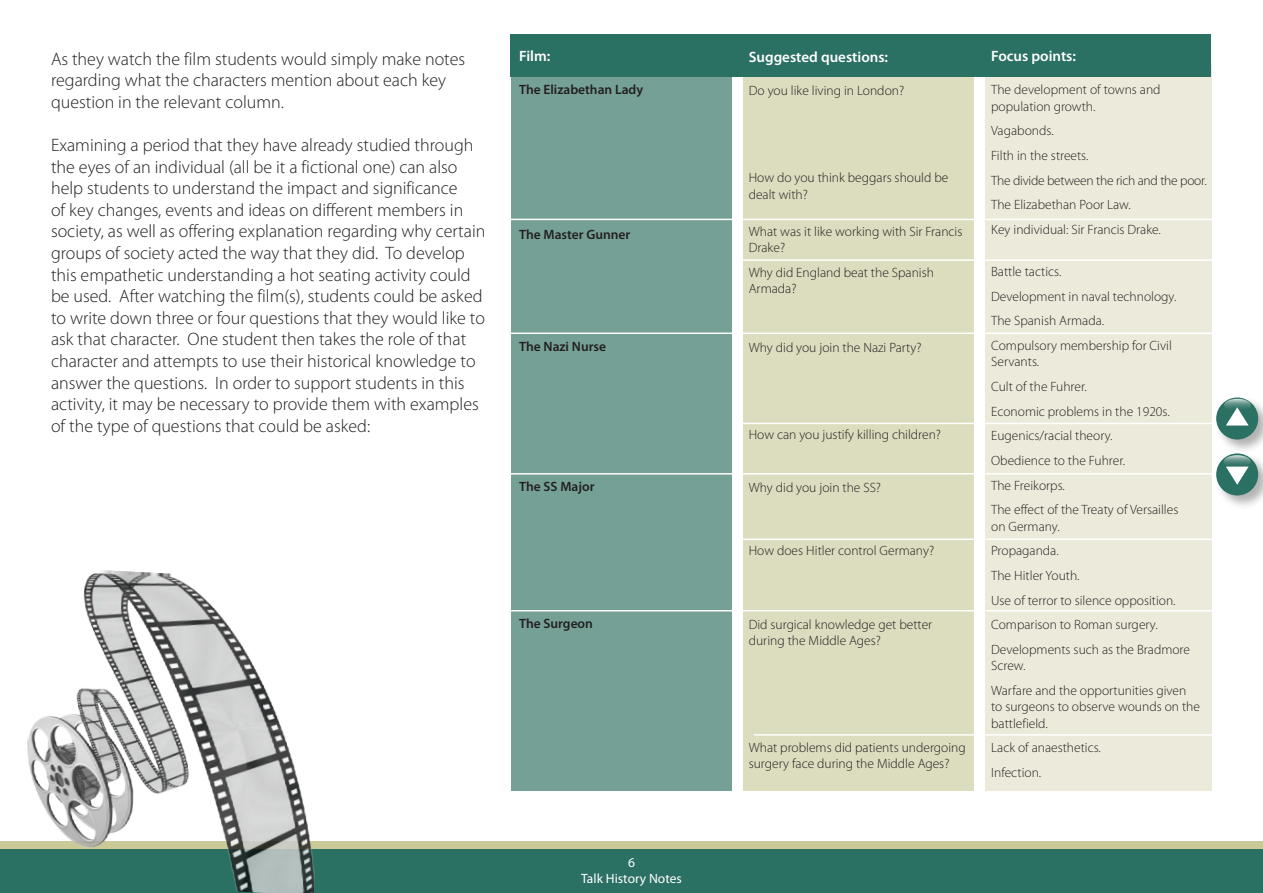
<style>
.page{position:relative;width:1263px;height:893px;background:#fff}
.page>*{position:absolute;margin:0;border:0;box-sizing:border-box;transform-origin:0 0}
.t1{font:300 18px/21.6px "Myriad Pro";color:#231f20}
.t2{font:600 15px "Myriad Pro";color:#fff}
.t3{font:300 13.5px/24.8px "Myriad Pro";color:#231f20}
.t4{font:600 13.5px "Myriad Pro";color:#231f20}
.t5{font:13.5px/16.2px "Myriad Pro";color:#fff;text-align:center}
</style>
<div class="page">
<div style="left:1214px;top:395px;width:49px;height:58px;background:#231f20;opacity:.35"></div>
<div style="left:1216px;top:397px;width:42px;height:42px;background:#2a7063;border-radius:50%"></div>
<div style="left:1214px;top:451px;width:49px;height:58px;background:#231f20;opacity:.34"></div>
<div style="left:1216px;top:453px;width:42px;height:42px;background:#2a7063;border-radius:50%"></div>
<svg style="left:1223px;top:455px;width:28px;height:13px"></svg>
<svg style="left:1226px;top:467px;width:22px;height:18px"></svg>
<svg style="left:1224px;top:399px;width:27px;height:13px"></svg>
<svg style="left:1226px;top:407px;width:22px;height:18px"></svg>
<div style="left:985px;top:65px;width:226px;height:726px;background:#ecebdb"></div>
<div style="left:743px;top:72px;width:231px;height:719px;background:#dcdcbe"></div>
<div style="left:511px;top:69px;width:220px;height:722px;background:#75a096"></div>
<div style="left:511px;top:34px;width:700px;height:43px;background:#2a7063"></div>
<div style="left:0;top:841px;width:1263px;height:52px;background:#c9ca98"></div>
<div style="left:0;top:849px;width:1263px;height:44px;background:#2a7063"></div>
<img style="left:27px;top:570px;width:288px;height:323px">
<hr style="left:499px;top:219px;width:713px;height:1px;background:#fff">
<hr style="left:506px;top:473px;width:706px;height:2px;background:#fff">
<hr style="left:504px;top:610px;width:712px;height:1px;background:#fff">
<hr style="left:739px;top:259px;width:524px;height:2px;background:#fff">
<hr style="left:738px;top:423px;width:474px;height:1px;background:#fff">
<hr style="left:741px;top:539px;width:522px;height:1px;background:#fff">
<hr style="left:754px;top:734px;width:509px;height:2px;background:#fff">
<hr style="left:511px;top:333px;width:712px;height:1px;background:#fff">
<h1 class="t1" style="left:51px;top:48px;width:416px">As they watch the film students would simply make notes regarding what the characters mention about each key question in the relevant column.</h1>
<p class="t1" style="left:51px;top:134px;width:436px">Examining a period that they have already studied through the eyes of an individual (all be it a fictional one) can also help students to understand the impact and significance<br>of key changes, events and ideas on different members in society, as well as offering explanation regarding why certain groups of society acted the way that they did. To develop this empathetic understanding a hot seating activity could be used. After watching the film(s), students could be asked to write down three or four questions that they would like to ask that character. One student then takes the role of that character and attempts to use their historical knowledge to answer the questions. In order to support students in this activity, it may be necessary to provide them with examples of the type of questions that could be asked:</p>
<p class="t2" style="left:519px;top:47px;width:33px">Film:</p>
<p class="t4" style="left:519px;top:81px;width:126px">The Elizabethan Lady</p>
<p class="t4" style="left:519px;top:226px;width:113px">The Master Gunner</p>
<p class="t4" style="left:519px;top:338px;width:88px">The Nazi Nurse</p>
<p class="t4" style="left:519px;top:478px;width:77px">The SS Major</p>
<p class="t4" style="left:519px;top:614px;width:75px">The Surgeon</p>
<p class="t5" style="left:581px;top:854px;width:102px">6<br>Talk History Notes</p>
<p class="t2" style="left:749px;top:48px;width:141px">Suggested questions:</p>
<p class="t3" style="left:749px;top:79px;width:157px">Do you like living in London?</p>
<p class="t3" style="left:749px;top:170px;width:201px;line-height:16.2px">How do you think beggars should be dealt with?</p>
<p class="t3" style="left:749px;top:224px;width:215px;line-height:16.2px">What was it like working with Sir Francis<br>Drake?</p>
<p class="t3" style="left:749px;top:265px;width:187px;line-height:16.2px">Why did England beat the Spanish<br>Armada?</p>
<p class="t3" style="left:749px;top:335px;width:174px">Why did you join the Nazi Party?</p>
<p class="t3" style="left:749px;top:422px;width:194px">How can you justify killing children?</p>
<p class="t3" style="left:749px;top:476px;width:134px">Why did you join the SS?</p>
<p class="t3" style="left:749px;top:538px;width:187px">How does Hitler control Germany?</p>
<p class="t3" style="left:749px;top:616px;width:185px;line-height:16.2px">Did surgical knowledge get better during the Middle Ages?</p>
<p class="t3" style="left:749px;top:740px;width:219px;line-height:16.2px">What problems did patients undergoing surgery face during the Middle Ages?</p>
<p class="t2" style="left:991px;top:47px;width:86px">Focus points:</p>
<p class="t3" style="left:991px;top:82px;width:171px;line-height:16.2px">The development of towns and population growth.</p>
<p class="t3" style="left:991px;top:119px;width:217px">Vagabonds.<br>Filth in the streets.<br>The divide between the rich and the poor.<br>The Elizabethan Poor Law.<br>Key individual: Sir Francis Drake.</p>
<p class="t3" style="left:991px;top:259px;width:187px">Battle tactics.<br>Development in naval technology.<br>The Spanish Armada.<br>Compulsory membership for Civil</p>
<p class="t3" style="left:991px;top:350px;width:189px">Servants.<br>Cult of the Fuhrer.<br>Economic problems in the 1920s.<br>Eugenics/racial theory.<br>Obedience to the Fuhrer.<br>The Freikorps.<br>The effect of the Treaty of Versailles</p>
<p class="t3" style="left:991px;top:514px;width:200px">on Germany.<br>Propaganda.<br>The Hitler Youth.<br>Use of terror to silence opposition.<br>Comparison to Roman surgery.<br>Developments such as the Bradmore</p>
<p class="t3" style="left:991px;top:654px;width:197px">Screw.<br>Warfare and the opportunities given</p>
<p class="t3" style="left:991px;top:699px;width:210px;line-height:16.2px">to surgeons to observe wounds on the battlefield.</p>
<p class="t3" style="left:991px;top:735px;width:111px">Lack of anaesthetics.<br>Infection.</p>
</div>
